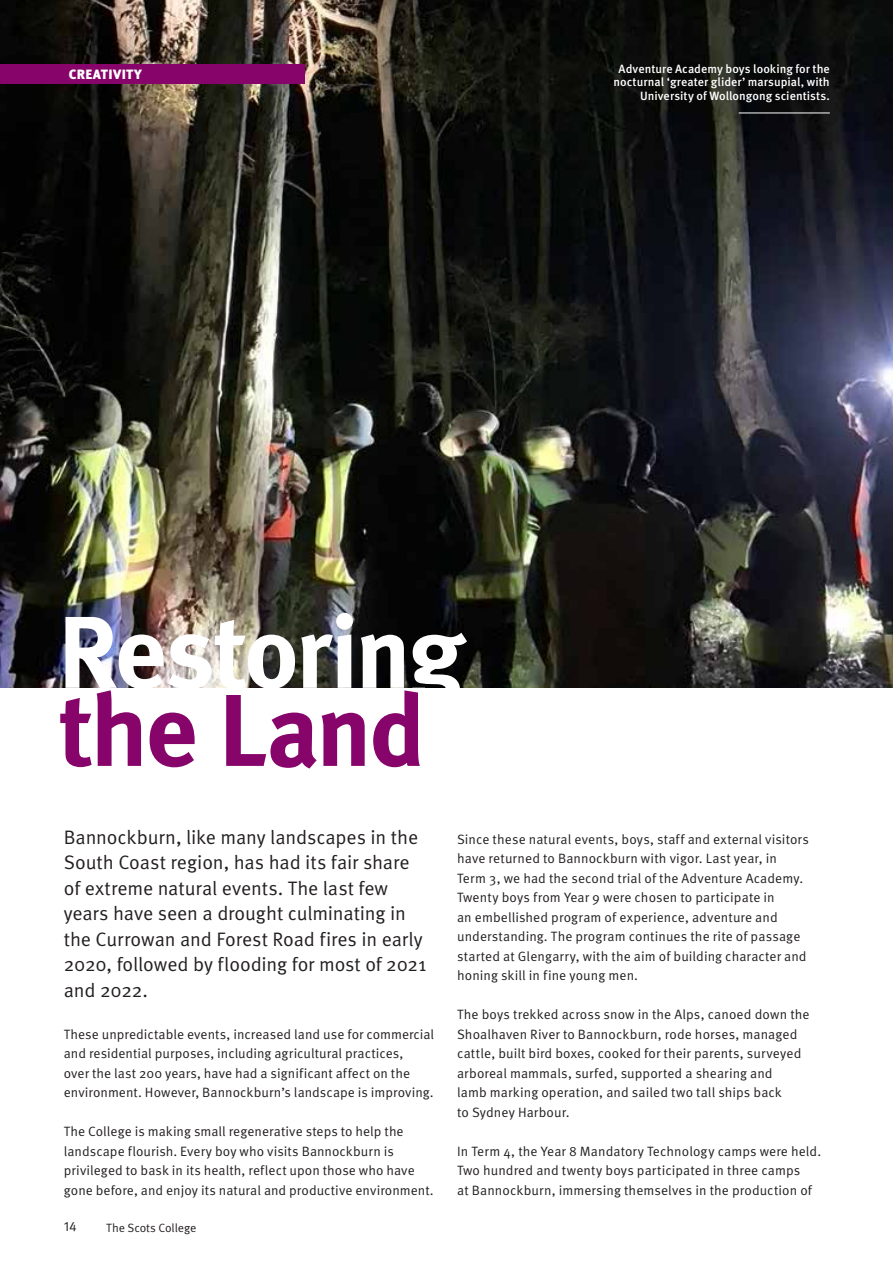
<style>
.page{position:relative;width:893px;height:1263px;background:#fff}
.page>*{position:absolute;margin:0;border:0;box-sizing:border-box;transform-origin:0 0}
.t1{font:700 102px "Meta Pro";letter-spacing:-.035em;color:#fff}
.t2{font:700 102px "Meta Pro";letter-spacing:-.035em;color:#87056a}
.t3{font:19.5px/25.5px "Meta Pro Norm";letter-spacing:-.005em;color:#231f20}
.t4{font:13.5px/19.5px "Meta Pro Norm";letter-spacing:.005em;color:#231f20}
.t5{font:900 13.5px "Meta Pro";letter-spacing:.03em;color:#fff}
.t6{font:500 12px/13.5px "Meta Pro";letter-spacing:.005em;color:#fff;text-align:right}
.t7{font:12px "Meta Pro Norm";letter-spacing:-.01em;color:#231f20}
</style>
<div class="page">
<img style="left:0;top:0;width:893px;height:688px">
<hr style="left:739px;top:113px;width:91px;height:1px;background:#fff">
<div style="left:0;top:64px;width:305px;height:19px;background:#87056a"></div>
<p class="t5" style="left:69px;top:63px;width:75px">CREATIVITY</p>
<p class="t6" style="left:613px;top:61px;width:218px">Adventure Academy boys looking for the nocturnal ‘greater glider’ marsupial, with<br>University of Wollongong scientists.</p>
<h1 class="t1" style="left:58px;top:573px;width:409px">Restoring</h1>
<h1 class="t2" style="left:58px;top:651px;width:369px">the Land</h1>
<p class="t3" style="left:64px;top:823px;width:364px">Bannockburn, like many landscapes in the South Coast region, has had its fair share of extreme natural events. The last few years have seen a drought culminating in the Currowan and Forest Road fires in early 2020, followed by flooding for most of 2021 and 2022.</p>
<p class="t4" style="left:64px;top:1023px;width:372px">These unpredictable events, increased land use for commercial and residential purposes, including agricultural practices,<br>over the last 200 years, have had a significant affect on the environment. However, Bannockburn’s landscape is improving.</p>
<p class="t4" style="left:64px;top:1121px;width:371px">The College is making small regenerative steps to help the landscape flourish. Every boy who visits Bannockburn is privileged to bask in its health, reflect upon those who have gone before, and enjoy its natural and productive environment.</p>
<p class="t4" style="left:64px;top:1216px;width:14px">14</p>
<p class="t7" style="left:106px;top:1218px;width:92px">The Scots College</p>
<p class="t4" style="left:457px;top:828px;width:353px">Since these natural events, boys, staff and external visitors have returned to Bannockburn with vigor. Last year, in Term 3, we had the second trial of the Adventure Academy.<br>Twenty boys from Year 9 were chosen to participate in<br>an embellished program of experience, adventure and understanding. The program continues the rite of passage started at Glengarry, with the aim of building character and honing skill in fine young men.</p>
<p class="t4" style="left:457px;top:1004px;width:354px">The boys trekked across snow in the Alps, canoed down the Shoalhaven River to Bannockburn, rode horses, managed cattle, built bird boxes, cooked for their parents, surveyed arboreal mammals, surfed, supported a shearing and<br>lamb marking operation, and sailed two tall ships back<br>to Sydney Harbour.</p>
<p class="t4" style="left:457px;top:1140px;width:366px">In Term 4, the Year 8 Mandatory Technology camps were held.<br>Two hundred and twenty boys participated in three camps<br>at Bannockburn, immersing themselves in the production of</p>
</div>
